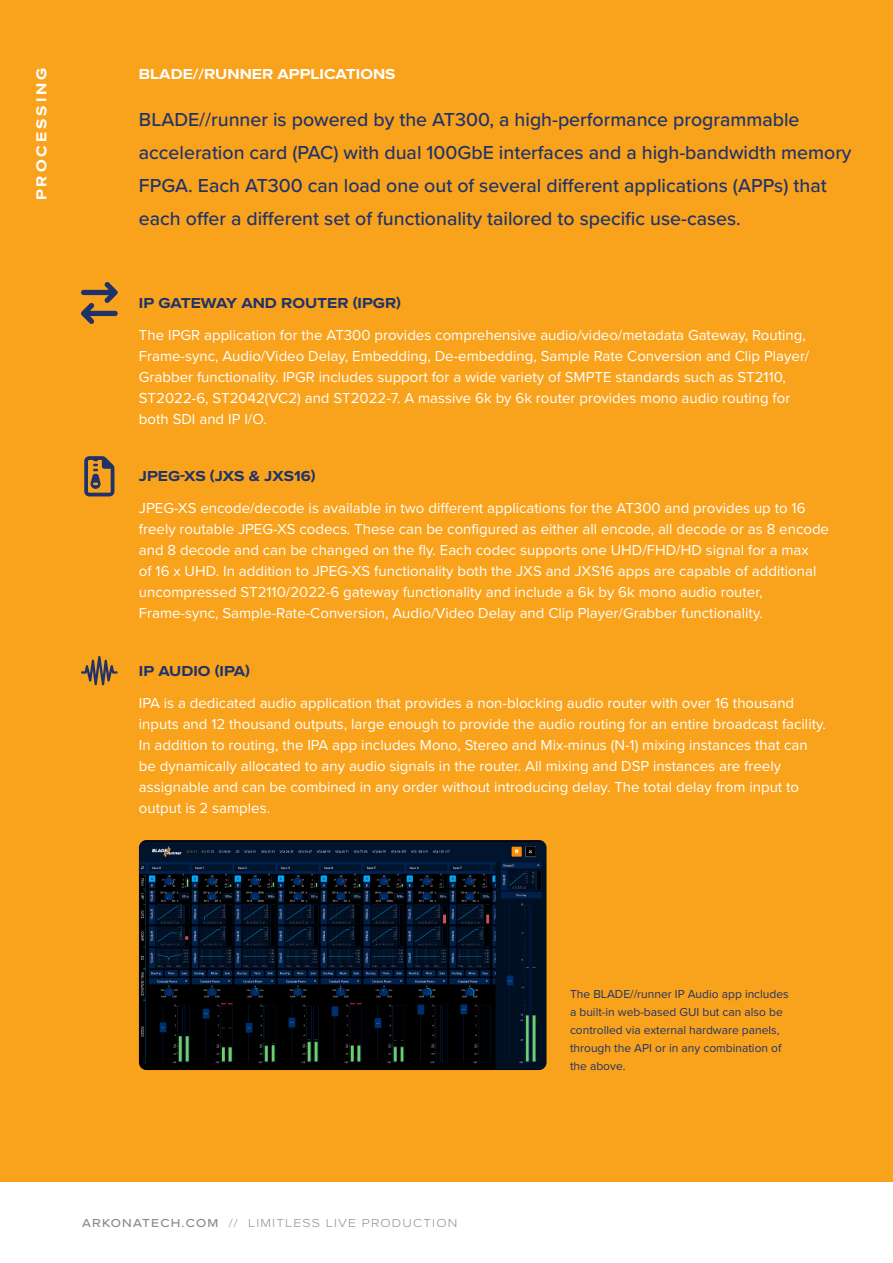
<style>
.page{position:relative;width:893px;height:1263px;background:#fff}
.page>*{position:absolute;margin:0;border:0;box-sizing:border-box;transform-origin:0 0}
.t1{font:500 19.5px/33px "Proxima Nova";color:#1f3369}
.t2{font:15px/21px "Proxima Nova";color:#fff}
.t3{font:700 15px "Proxima Nova Wide";color:#1f3369}
.t4{font:700 15px "Proxima Nova Wide";color:#fff}
.t5{font:700 15px "Proxima Nova Wide";letter-spacing:.2em;color:#fff}
.t6{font:12px/18px "Proxima Nova";color:#1f3369}
.t7{font:300 12px "Proxima Nova Wide";letter-spacing:.1em;color:#898a8e}
.s1{font-weight:500}
</style>
<div class="page">
<div style="left:0;top:0;width:893px;height:1182px;background:#f9a21c"></div>
<svg style="left:81px;top:282px;width:37px;height:42px"></svg>
<svg style="left:84px;top:456px;width:30px;height:40px"></svg>
<img style="left:139px;top:840px;width:407px;height:230px">
<svg style="left:81px;top:656px;width:37px;height:29px"></svg>
<p class="t5" style="left:30px;top:200px;width:134px;rotate:-90deg">PROCESSING</p>
<p class="t4" style="left:139px;top:63px;width:258px">BLADE//RUNNER APPLICATIONS</p>
<p class="t1" style="left:139px;top:102px;width:714px">BLADE//runner is powered by the AT300, a high-performance programmable acceleration card (PAC) with dual 100GbE interfaces and a high-bandwidth memory FPGA. Each AT300 can load one out of several different applications (APPs) that each offer a different set of functionality tailored to specific use-cases.</p>
<p class="t3" style="left:139px;top:292px;width:264px">IP GATEWAY AND ROUTER (IPGR)</p>
<p class="t2" style="left:139px;top:324px;width:672px">The IPGR application for the AT300 provides comprehensive audio/video/metadata Gateway, Routing, Frame-sync, Audio/Video Delay, Embedding, De-embedding, Sample Rate Conversion and Clip Player/ Grabber functionality. IPGR includes support for a wide variety of SMPTE standards such as ST2110, ST2022-6, ST2042(VC2) and ST2022-7. A massive 6k by 6k router provides mono audio routing for both SDI and IP I/O.</p>
<p class="t3" style="left:139px;top:465px;width:178px">JPEG-XS (JXS &amp; JXS16)</p>
<p class="t2" style="left:139px;top:497px;width:692px">JPEG-XS encode/decode is available in two different applications for the AT300 and provides up to 16 freely routable JPEG-XS codecs. These can be configured as either all encode, all decode or as 8 encode and 8 decode and can be changed on the fly. Each codec supports one UHD/FHD/HD signal for a max<br>of 16 x UHD. In addition to JPEG-XS functionality both the JXS and JXS16 apps are capable of additional uncompressed ST2110/2022-6 gateway functionality and include a 6k by 6k mono audio router, Frame-sync, Sample-Rate-Conversion, Audio/Video Delay and Clip Player/Grabber functionality.</p>
<p class="t3" style="left:139px;top:660px;width:112px">IP AUDIO (IPA)</p>
<p class="t2" style="left:139px;top:691px;width:689px">IPA is a dedicated audio application that provides a non-blocking audio router with over 16 thousand inputs and 12 thousand outputs, large enough to provide the audio routing for an entire broadcast facility.<br>In addition to routing, the IPA app includes Mono, Stereo and Mix-minus (N-1) mixing instances that can be dynamically allocated to any audio signals in the router. All mixing and DSP instances are freely assignable and can be combined in any order without introducing delay. The total delay from input to output is 2 samples.</p>
<p class="t7" style="left:82px;top:1214px;width:377px"><span class="s1">ARKONATECH.COM</span> // LIMITLESS LIVE PRODUCTION</p>
<p class="t6" style="left:570px;top:984px;width:220px">The BLADE//runner IP Audio app includes a built-in web-based GUI but can also be controlled via external hardware panels, through the API or in any combination of the above.</p>
</div>
